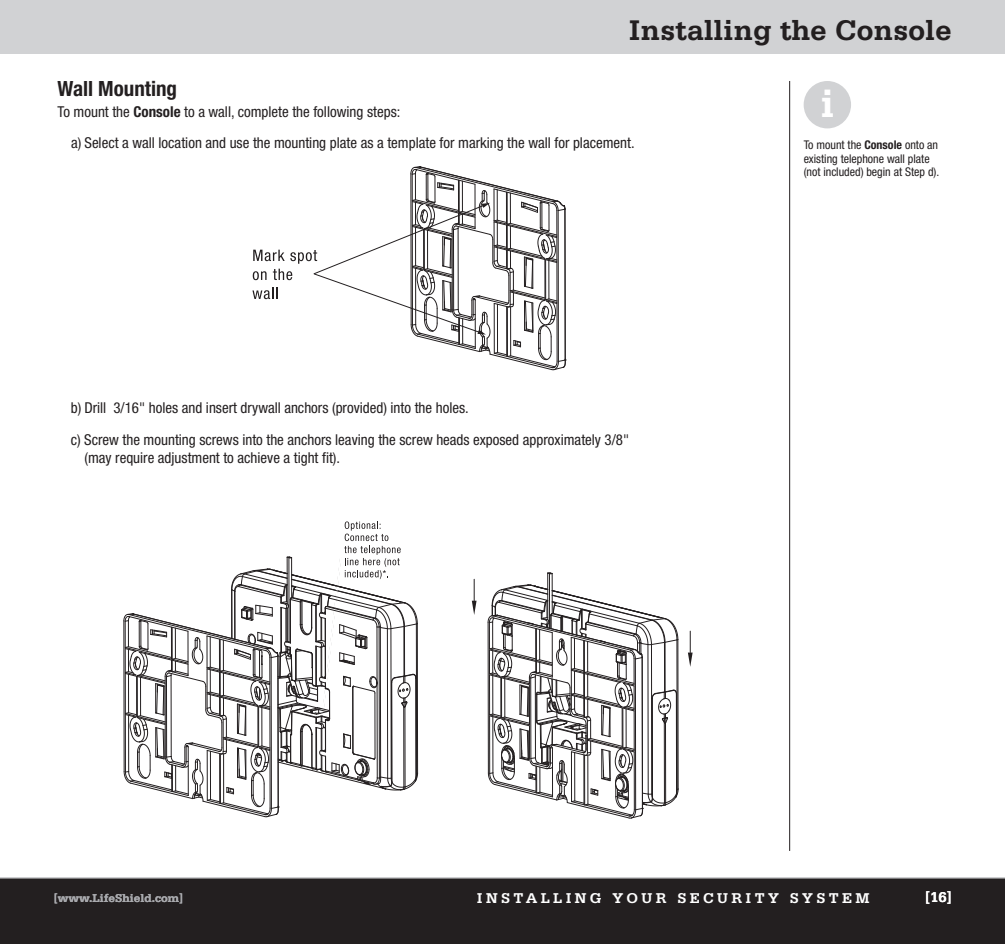
<style>
.page{position:relative;width:1005px;height:944px;background:#fff}
.page>*{position:absolute;margin:0;border:0;box-sizing:border-box;transform-origin:0 0}
.t1{font:700 41.1px "Serifa";color:#fff}
.t2{font:700 30px "Serifa";color:#231f20}
.t3{font:700 condensed 21px "Helvetica Neue";color:#231f20}
.t4{font:condensed 15px/31.5px "Helvetica Neue";color:#231f20}
.t5{font:700 15px "Serifa";letter-spacing:.22em;color:#fff}
.t6{font:condensed 12px/13.5px "Helvetica Neue";color:#231f20}
.t7{font:700 12px "Serifa";color:#a8a9ad}
.s1{font-weight:700}
</style>
<div class="page">
<div style="left:0;top:0;width:1005px;height:54px;background:#d1d2d4"></div>
<div style="left:0;top:877px;width:1005px;height:67px;background:#231f20"></div>
<hr style="left:789px;top:81px;width:1px;height:770px;background:#231f20">
<hr style="left:0;top:877px;width:1005px;height:1px;background:#d1d2d4">
<svg style="left:252px;top:166px;width:314px;height:205px"></svg>
<svg style="left:688px;top:631px;width:5px;height:36px"></svg>
<svg style="left:472px;top:579px;width:5px;height:36px"></svg>
<hr style="left:547px;top:573px;width:1px;height:47px;background:#231f20">
<hr style="left:549px;top:574px;width:1px;height:54px;background:#231f20">
<svg style="left:547px;top:572px;width:5px;height:3px"></svg>
<hr style="left:552px;top:573px;width:1px;height:41px;background:#231f20">
<svg style="left:123px;top:521px;width:295px;height:297px"></svg>
<svg style="left:487px;top:584px;width:192px;height:235px"></svg>
<div style="left:804px;top:81px;width:47px;height:47px;background:#d1d2d4;border-radius:50%"></div>
<h2 class="t2" style="left:629px;top:20px;width:325px">Installing the Console</h2>
<h3 class="t3" style="left:58px;top:81px;width:121px">Wall Mounting</h3>
<p class="t4" style="left:71px;top:97px;width:565px;text-indent:-14px">To mount the <span class="s1">Console</span> to a wall, complete the following steps:<br>a) Select a wall location and use the mounting plate as a template for marking the wall for placement.</p>
<p class="t4" style="left:71px;top:394px;width:560px">b) Drill 3/16" holes and insert drywall anchors (provided) into the holes.<br>c) Screw the mounting screws into the anchors leaving the screw heads exposed approximately 3/8"</p>
<p class="t4" style="left:85px;top:443px;width:257px">(may require adjustment to achieve a tight fit).</p>
<h1 class="t1" style="left:821px;top:89px;width:15px">i</h1>
<p class="t6" style="left:804px;top:139px;width:137px">To mount the <span class="s1">Console</span> onto an existing telephone wall plate (not included) begin at Step d).</p>
<p class="t7" style="left:54px;top:894px;width:131px">[www.LifeShield.com]</p>
<p class="t5" style="left:477px;top:893px;width:394px">INSTALLING YOUR SECURITY SYSTEM</p>
<p class="t5" style="left:925px;top:892px;width:28px">[16]</p>
</div>
